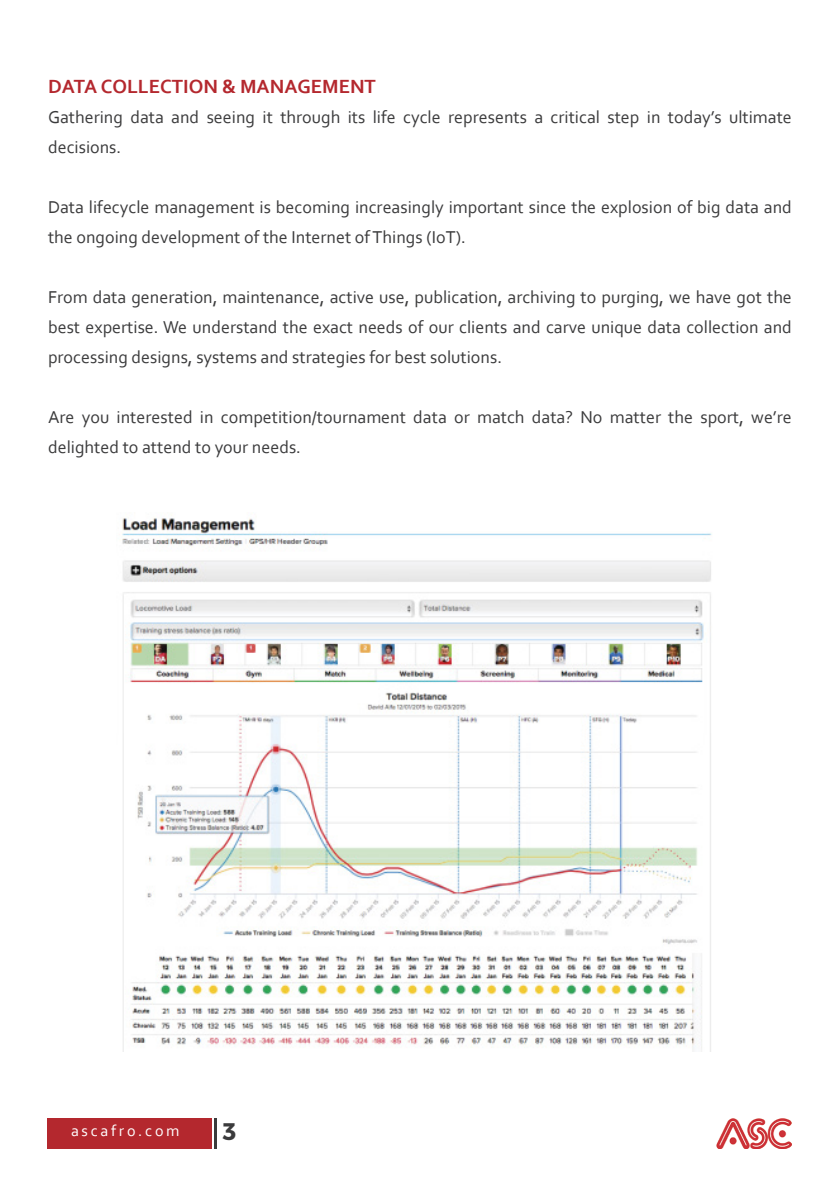
<style>
.page{position:relative;width:840px;height:1191px;background:#fff}
.page>*{position:absolute;margin:0;border:0;box-sizing:border-box;transform-origin:0 0}
.t1{font:700 24px "Montserrat";color:#3b3b3c}
.t2{font:700 20px "Corbel";color:#b4282e}
.t3{font:18px/30px "Corbel";color:#3b3b3c}
.t4{font:16px "Corbel";letter-spacing:.17em;color:#fff}
</style>
<div class="page">
<div style="left:48px;top:1118px;width:164px;height:31px;background:#b4282e"></div>
<hr style="left:214px;top:1118px;width:3px;height:31px;background:#3b3b3c">
<img style="left:716px;top:1118px;width:75px;height:31px">
<img style="left:120px;top:515px;width:592px;height:536px">
<p class="t2" style="left:48px;top:74px;width:329px">DATA COLLECTION &amp; MANAGEMENT</p>
<p class="t3" style="left:48px;top:101px;width:745px">Gathering data and seeing it through its life cycle represents a critical step in today’s ultimate decisions.</p>
<p class="t3" style="left:48px;top:191px;width:745px">Data lifecycle management is becoming increasingly important since the explosion of big data and the ongoing development of the Internet of Things (IoT).</p>
<p class="t3" style="left:48px;top:281px;width:745px;text-align:justify">From data generation, maintenance, active use, publication, archiving to purging, we have got the best expertise. We understand the exact needs of our clients and carve unique data collection and processing designs, systems and strategies for best solutions.</p>
<p class="t3" style="left:48px;top:401px;width:745px">Are you interested in competition/tournament data or match data? No matter the sport, we’re delighted to attend to your needs.</p>
<p class="t4" style="left:71px;top:1121px;width:110px">ascafro.com</p>
<h1 class="t1" style="left:223px;top:1116px;width:15px">3</h1>
</div>
